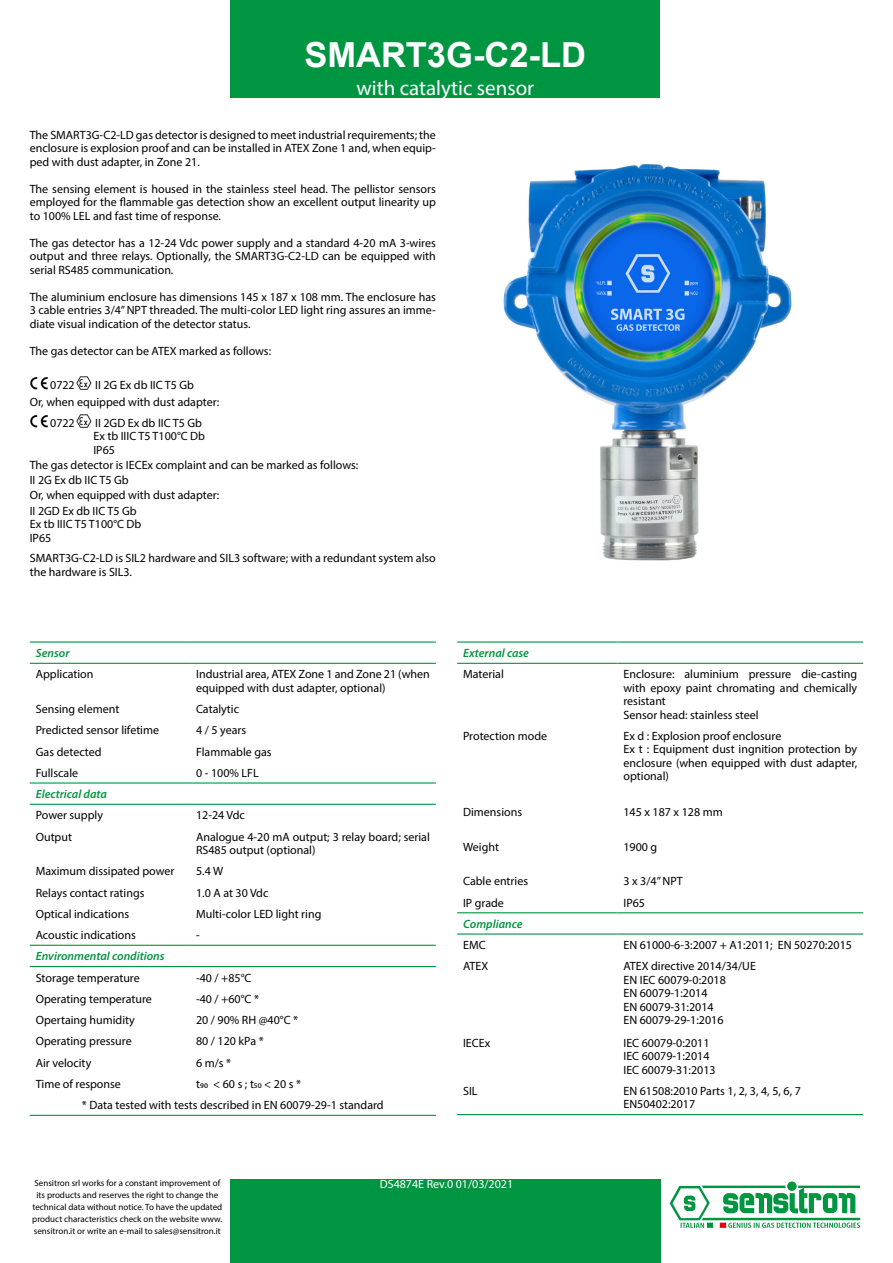
<style>
.page{position:relative;width:893px;height:1263px;background:#fff}
.page>*{position:absolute;margin:0;border:0;box-sizing:border-box;transform-origin:0 0}
.t1{font:700 34.5px "Arial";color:#fff}
.t2{font:21px "Myriad Pro";color:#fff}
.t3{font:12px/13.5px "Myriad Pro";color:#000}
.t4{font:italic 600 12px "Myriad Pro";color:#009641}
.t5{font:12px "Myriad Pro";color:#fff}
.t6{font:9px/12px "Myriad Pro";color:#000;text-align:center}
</style>
<div class="page">
<div style="left:231px;top:1179px;width:430px;height:84px;background:#009641"></div>
<div style="left:230px;top:0;width:430px;height:98px;background:#009641"></div>
<svg style="left:670px;top:1181px;width:190px;height:47px"></svg>
<hr style="left:30px;top:641px;width:160px;height:2px;background:#009641">
<hr style="left:190px;top:641px;width:246px;height:2px;background:#009641">
<hr style="left:30px;top:663px;width:160px;height:1px;background:#009641">
<hr style="left:190px;top:663px;width:246px;height:1px;background:#009641">
<hr style="left:30px;top:782px;width:160px;height:1px;background:#009641">
<hr style="left:190px;top:782px;width:246px;height:1px;background:#009641">
<hr style="left:30px;top:804px;width:160px;height:1px;background:#009641">
<hr style="left:190px;top:804px;width:246px;height:1px;background:#009641">
<hr style="left:30px;top:945px;width:160px;height:1px;background:#009641">
<hr style="left:190px;top:945px;width:246px;height:1px;background:#009641">
<hr style="left:30px;top:966px;width:160px;height:1px;background:#009641">
<hr style="left:190px;top:966px;width:246px;height:1px;background:#009641">
<hr style="left:30px;top:1115px;width:160px;height:1px;background:#009641">
<hr style="left:190px;top:1115px;width:246px;height:1px;background:#009641">
<hr style="left:457px;top:912px;width:160px;height:1px;background:#009641">
<hr style="left:617px;top:912px;width:246px;height:1px;background:#009641">
<hr style="left:457px;top:933px;width:160px;height:2px;background:#009641">
<hr style="left:617px;top:933px;width:246px;height:2px;background:#009641">
<hr style="left:457px;top:641px;width:160px;height:2px;background:#009641">
<hr style="left:617px;top:641px;width:246px;height:2px;background:#009641">
<hr style="left:457px;top:663px;width:160px;height:1px;background:#009641">
<hr style="left:617px;top:663px;width:246px;height:1px;background:#009641">
<hr style="left:457px;top:1114px;width:160px;height:1px;background:#009641">
<hr style="left:617px;top:1114px;width:246px;height:1px;background:#009641">
<img style="left:30px;top:377px;width:18px;height:13px">
<img style="left:76px;top:377px;width:16px;height:13px">
<img style="left:30px;top:414px;width:18px;height:13px">
<img style="left:76px;top:414px;width:16px;height:13px">
<img style="left:503px;top:163px;width:289px;height:398px">
<h1 class="t1" style="left:304px;top:31px;width:283px">SMART3G-C2-LD</h1>
<h2 class="t2" style="left:356px;top:75px;width:179px">with catalytic sensor</h2>
<p class="t3" style="left:30px;top:128px;width:408px;text-align:justify">The SMART3G-C2-LD gas detector is designed to meet industrial requirements; the enclosure is explosion proof and can be installed in ATEX Zone 1 and, when equip&shy;ped with dust adapter, in Zone 21.</p>
<p class="t3" style="left:30px;top:182px;width:408px;text-align:justify">The sensing element is housed in the stainless steel head. The pellistor sensors employed for the flammable gas detection show an excellent output linearity up to 100% LEL and fast time of response.</p>
<p class="t3" style="left:30px;top:236px;width:408px;text-align:justify">The gas detector has a 12-24 Vdc power supply and a standard 4-20 mA 3-wires output and three relays. Optionally, the SMART3G-C2-LD can be equipped with serial RS485 communication.</p>
<p class="t3" style="left:30px;top:290px;width:408px;text-align:justify">The aluminium enclosure has dimensions 145 x 187 x 108 mm. The enclosure has 3 cable entries 3/4” NPT threaded. The multi-color LED light ring assures an imme&shy;diate visual indication of the detector status.</p>
<p class="t3" style="left:30px;top:344px;width:243px">The gas detector can be ATEX marked as follows:</p>
<p class="t3" style="left:50px;top:378px;width:26px">0722</p>
<p class="t3" style="left:95px;top:378px;width:100px">II 2G Ex db IIC T5 Gb</p>
<p class="t3" style="left:50px;top:416px;width:26px">0722</p>
<p class="t3" style="left:93px;top:416px;width:113px">II 2GD Ex db IIC T5 Gb<br>Ex tb IIIC T5 T100°C Db<br>IP65</p>
<p class="t3" style="left:30px;top:395px;width:191px">Or, when equipped with dust adapter:</p>
<p class="t3" style="left:30px;top:457px;width:330px;line-height:15.1px">The gas detector is IECEx complaint and can be marked as follows:<br>II 2G Ex db IIC T5 Gb</p>
<p class="t3" style="left:30px;top:504px;width:113px">II 2GD Ex db IIC T5 Gb<br>Ex tb IIIC T5 T100°C Db<br>IP65</p>
<p class="t3" style="left:30px;top:488px;width:191px">Or, when equipped with dust adapter:</p>
<p class="t3" style="left:30px;top:551px;width:408px">SMART3G-C2-LD is SIL2 hardware and SIL3 software; with a redundant system also the hardware is SIL3.</p>
<p class="t4" style="left:36px;top:645px;width:35px">Sensor</p>
<p class="t3" style="left:36px;top:667px;width:59px">Application</p>
<p class="t3" style="left:196px;top:667px;width:235px">Industrial area, ATEX Zone 1 and Zone 21 (when equipped with dust adapter, optional)</p>
<p class="t3" style="left:36px;top:702px;width:85px">Sensing element</p>
<p class="t3" style="left:196px;top:702px;width:45px">Catalytic</p>
<p class="t3" style="left:36px;top:723px;width:125px">Predicted sensor lifetime</p>
<p class="t3" style="left:196px;top:723px;width:52px">4 / 5 years</p>
<p class="t3" style="left:36px;top:744px;width:67px">Gas detected</p>
<p class="t3" style="left:196px;top:744px;width:77px">Flammable gas</p>
<p class="t3" style="left:36px;top:766px;width:44px">Fullscale</p>
<p class="t3" style="left:196px;top:766px;width:64px">0 - 100% LFL</p>
<p class="t4" style="left:36px;top:786px;width:73px">Electrical data</p>
<p class="t3" style="left:36px;top:808px;width:69px">Power supply</p>
<p class="t3" style="left:196px;top:808px;width:50px">12-24 Vdc</p>
<p class="t3" style="left:36px;top:830px;width:38px">Output</p>
<p class="t3" style="left:196px;top:830px;width:235px">Analogue 4-20 mA output; 3 relay board; serial<br>RS485 output (optional)</p>
<p class="t3" style="left:36px;top:864px;width:140px">Maximum dissipated power</p>
<p class="t3" style="left:196px;top:864px;width:29px">5.4 W</p>
<p class="t3" style="left:36px;top:885px;width:110px">Relays contact ratings</p>
<p class="t3" style="left:196px;top:885px;width:74px">1.0 A at 30 Vdc</p>
<p class="t3" style="left:36px;top:907px;width:95px">Optical indications</p>
<p class="t3" style="left:196px;top:907px;width:127px">Multi-color LED light ring</p>
<p class="t3" style="left:36px;top:928px;width:102px">Acoustic indications</p>
<p class="t3" style="left:196px;top:928px;width:5px">-</p>
<p class="t4" style="left:36px;top:949px;width:130px">Environmental conditions</p>
<p class="t3" style="left:36px;top:970px;width:106px">Storage temperature</p>
<p class="t3" style="left:196px;top:970px;width:57px">-40 / +85°C</p>
<p class="t3" style="left:36px;top:992px;width:118px">Operating temperature</p>
<p class="t3" style="left:196px;top:992px;width:64px">-40 / +60°C *</p>
<p class="t3" style="left:36px;top:1013px;width:101px">Opertaing humidity</p>
<p class="t3" style="left:196px;top:1013px;width:104px">20 / 90% RH @40°C *</p>
<p class="t3" style="left:36px;top:1034px;width:97px">Operating pressure</p>
<p class="t3" style="left:196px;top:1034px;width:69px">80 / 120 kPa *</p>
<p class="t3" style="left:36px;top:1056px;width:57px">Air velocity</p>
<p class="t3" style="left:196px;top:1056px;width:37px">6 m/s *</p>
<p class="t3" style="left:36px;top:1077px;width:87px">Time of response</p>
<p class="t3" style="left:82px;top:1073px;width:303px;line-height:21.3px;text-indent:114px">t90 &lt; 60 s ; t50 &lt; 20 s *<br>* Data tested with tests described in EN 60079-29-1 standard</p>
<p class="t4" style="left:463px;top:645px;width:67px">External case</p>
<p class="t3" style="left:463px;top:667px;width:42px">Material</p>
<p class="t3" style="left:623px;top:667px;width:235px">Enclosure: aluminium pressure die-casting with epoxy paint chromating and chemically resistant<br>Sensor head: stainless steel</p>
<p class="t3" style="left:463px;top:729px;width:85px">Protection mode</p>
<p class="t3" style="left:623px;top:729px;width:235px">Ex d : Explosion proof enclosure<br>Ex t : Equipment dust ingnition protection by enclosure (when equipped with dust adapter, optional)</p>
<p class="t3" style="left:463px;top:805px;width:61px">Dimensions</p>
<p class="t3" style="left:623px;top:805px;width:101px">145 x 187 x 128 mm</p>
<p class="t3" style="left:463px;top:840px;width:37px">Weight</p>
<p class="t3" style="left:623px;top:840px;width:35px">1900 g</p>
<p class="t3" style="left:463px;top:874px;width:67px">Cable entries</p>
<p class="t3" style="left:623px;top:874px;width:61px">3 x 3/4” NPT</p>
<p class="t3" style="left:463px;top:895px;width:42px">IP grade</p>
<p class="t3" style="left:623px;top:895px;width:23px">IP65</p>
<p class="t4" style="left:463px;top:916px;width:61px">Compliance</p>
<p class="t3" style="left:463px;top:938px;width:24px">EMC</p>
<p class="t3" style="left:623px;top:938px;width:230px">EN 61000-6-3:2007 + A1:2011; EN 50270:2015</p>
<p class="t3" style="left:463px;top:959px;width:27px">ATEX</p>
<p class="t3" style="left:623px;top:959px;width:134px">ATEX directive 2014/34/UE<br>EN IEC 60079-0:2018<br>EN 60079-1:2014<br>EN 60079-31:2014<br>EN 60079-29-1:2016</p>
<p class="t3" style="left:463px;top:1036px;width:29px">IECEx</p>
<p class="t3" style="left:623px;top:1036px;width:94px">IEC 60079-0:2011<br>IEC 60079-1:2014<br>IEC 60079-31:2013</p>
<p class="t3" style="left:463px;top:1084px;width:16px">SIL</p>
<p class="t3" style="left:623px;top:1084px;width:179px">EN 61508:2010 Parts 1, 2, 3, 4, 5, 6, 7<br>EN50402:2017</p>
<p class="t6" style="left:32px;top:1176px;width:192px">Sensitron srl works for a constant improvement of its products and reserves the right to change the technical data without notice. To have the updated product characteristics check on the website www. sensitron.it or write an e-mail to sales@sensitron.it</p>
<p class="t5" style="left:380px;top:1176px;width:135px">DS4874E Rev.0 01/03/2021</p>
</div>
